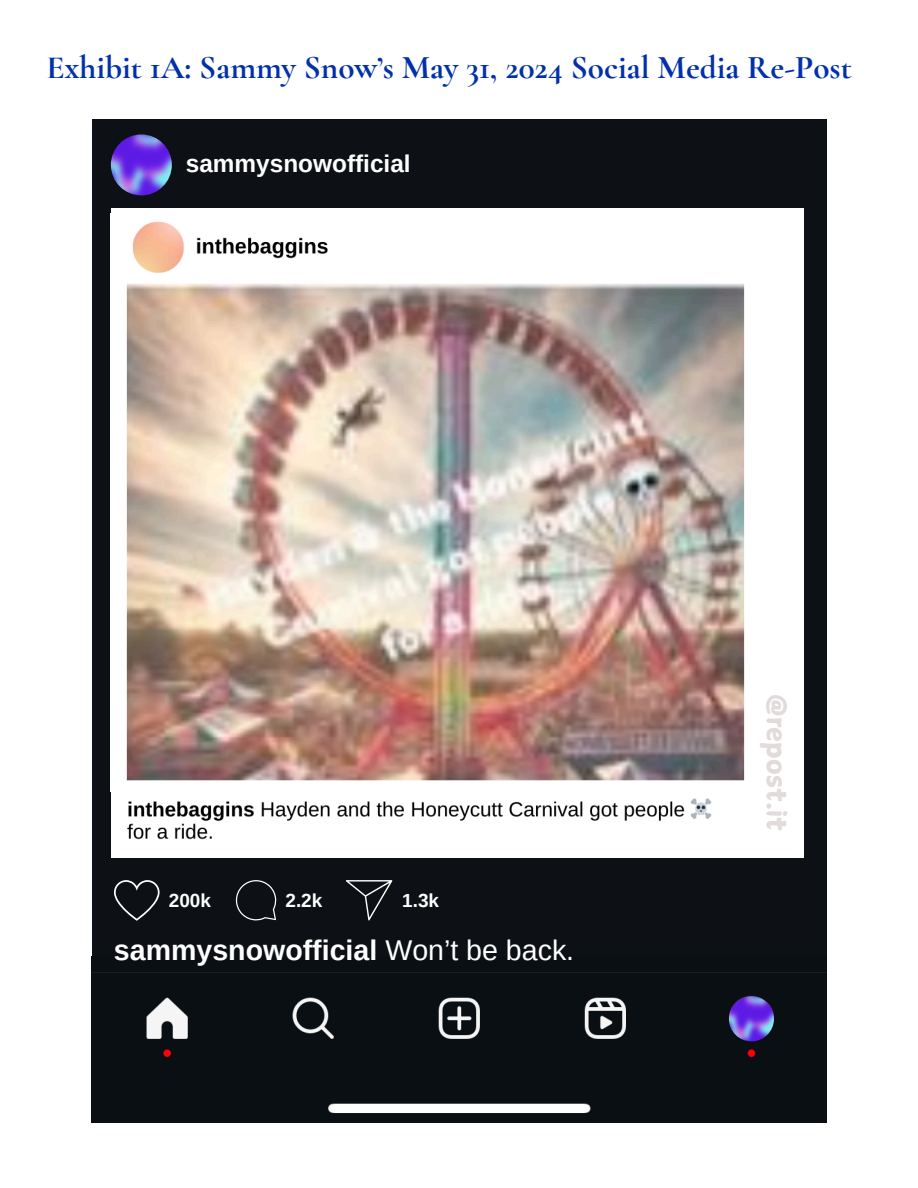
<style>
.page{position:relative;width:918px;height:1188px;background:#fff}
.page>*{position:absolute;margin:0;border:0;box-sizing:border-box;transform-origin:0 0}
.t1{font:700 33.15px "Cormorant Garamond";color:#0030ab}
.t2{font:700 28.5px "Arimo";color:#fff}
.t3{font:25.95px "Canva Surname Fu";color:#e1dbdb}
.t4{font:700 24.45px "Arimo";color:#fff}
.t5{font:700 18.9px "Arimo";color:#fff}
.s1{font-weight:400}
</style>
<div class="page">
<div style="left:92px;top:120px;width:734px;height:869px;background:#0d1115"></div>
<svg style="left:114px;top:880px;width:46px;height:41px"></svg>
<svg style="left:236px;top:880px;width:40px;height:40px"></svg>
<svg style="left:346px;top:880px;width:46px;height:40px"></svg>
<img style="left:111px;top:134px;width:61px;height:61px;border-radius:50%">
<div style="left:92px;top:972px;width:734px;height:151px;background:#0a0f14"></div>
<img style="left:729px;top:996px;width:45px;height:45px;border-radius:50%">
<div style="left:111px;top:208px;width:692px;height:650px;background:#fff"></div>
<img style="left:126px;top:221px;width:619px;height:560px">
<img style="left:127px;top:798px;width:585px;height:42px">
<p class="t1" style="left:47px;top:47px;width:807px">Exhibit 1A: Sammy Snow’s May 31, 2024 Social Media Re-Post</p>
<p class="t4" style="left:186px;top:150px;width:226px">sammysnowofficial</p>
<p class="t5" style="left:169px;top:890px;width:44px">200k</p>
<p class="t5" style="left:285px;top:890px;width:38px">2.2k</p>
<p class="t5" style="left:402px;top:890px;width:38px">1.3k</p>
<p class="t2" style="left:114px;top:935px;width:462px">sammysnowofficial <span class="s1">Won’t be back.</span></p>
<p class="t3" style="left:789px;top:694px;width:138px;rotate:90deg">@repost.it</p>
</div>
